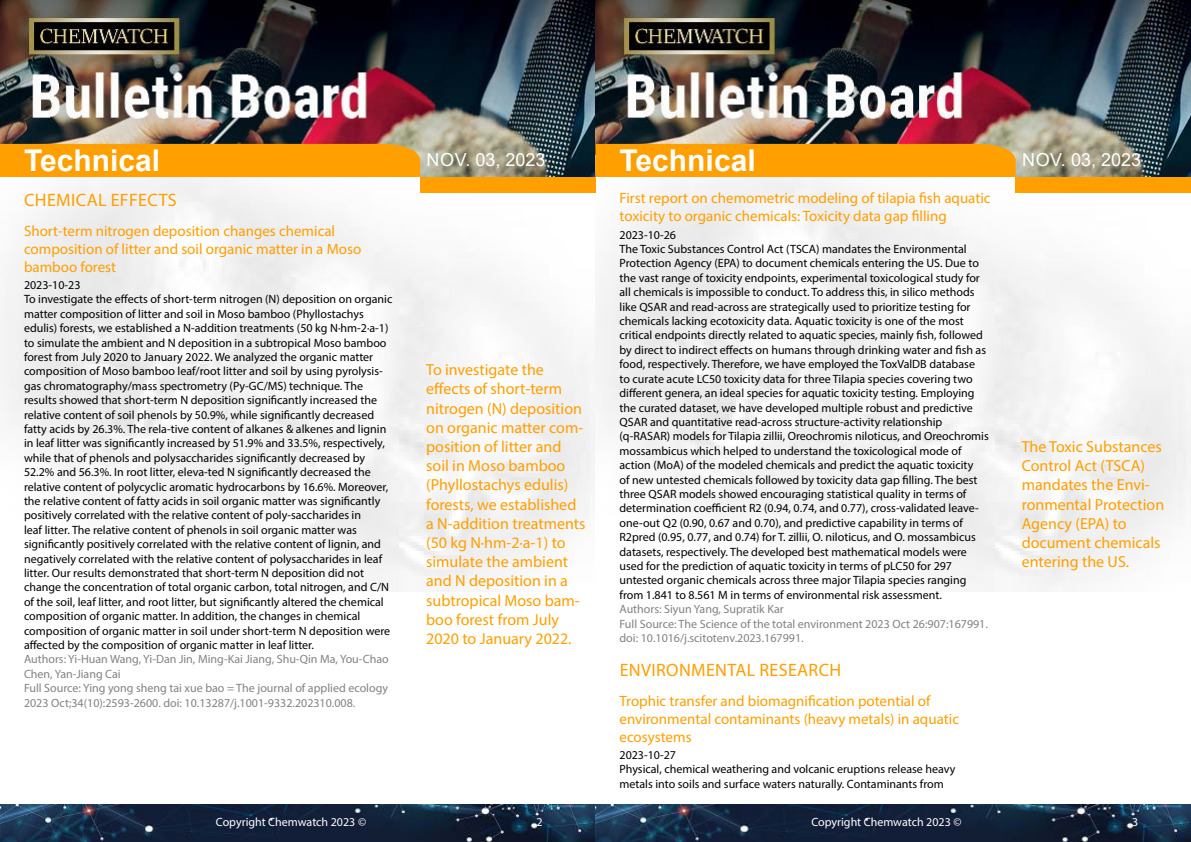
<style>
.page{position:relative;width:1191px;height:842px;background:#fff}
.page>*{position:absolute;margin:0;border:0;box-sizing:border-box;transform-origin:0 0}
.t1{font:700 30px "Arial";color:#fff}
.t2{font:18px "Myriad Pro";letter-spacing:.02em;color:#ff9f00}
.t3{font:18px "Arial";color:#fff}
.t4{font:16px/19.2px "Myriad Pro";color:#ff9f00}
.t5{font:15px/18px "Myriad Pro";color:#ff9f00}
.t6{font:12px/14.4px "Myriad Pro";color:#000}
.t7{font:12px/14.4px "Myriad Pro";color:#808285}
.t8{font:12px "Myriad Pro";color:#fff}
</style>
<div class="page">
<img style="left:0;top:0;width:1191px;height:592px">
<div style="left:420px;top:177px;width:175px;height:15px;background:#ff9f00"></div>
<div style="left:1015px;top:177px;width:176px;height:15px;background:#ff9f00"></div>
<div style="left:0;top:144px;width:420px;height:33px;background:#ff9f00"></div>
<div style="left:595px;top:144px;width:420px;height:33px;background:#ff9f00"></div>
<img style="left:0;top:804px;width:1191px;height:38px">
<h1 class="t1" style="left:24px;top:139px;width:138px">Technical</h1>
<h2 class="t2" style="left:24px;top:188px;width:154px">CHEMICAL EFFECTS</h2>
<p class="t5" style="left:24px;top:221px;width:339px">Short-term nitrogen deposition changes chemical composition of litter and soil organic matter in a Moso bamboo forest</p>
<p class="t6" style="left:24px;top:277px;width:370px">2023-10-23<br>To investigate the effects of short-term nitrogen (N) deposition on organic matter composition of litter and soil in Moso bamboo (Phyllostachys edulis) forests, we established a N-addition treatments (50 kg N·hm-2·a-1) to simulate the ambient and N deposition in a subtropical Moso bamboo forest from July 2020 to January 2022. We analyzed the organic matter composition of Moso bamboo leaf/root litter and soil by using pyrolysis&shy;gas chromatography/mass spectrometry (Py-GC/MS) technique. The results showed that short-term N deposition significantly increased the relative content of soil phenols by 50.9%, while significantly decreased fatty acids by 26.3%. The rela-tive content of alkanes &amp; alkenes and lignin in leaf litter was significantly increased by 51.9% and 33.5%, respectively, while that of phenols and polysaccharides significantly decreased by 52.2% and 56.3%. In root litter, eleva-ted N significantly decreased the relative content of polycyclic aromatic hydrocarbons by 16.6%. Moreover, the relative content of fatty acids in soil organic matter was significantly positively correlated with the relative content of poly-saccharides in<br>leaf litter. The relative content of phenols in soil organic matter was significantly positively correlated with the relative content of lignin, and negatively correlated with the relative content of polysaccharides in leaf litter. Our results demonstrated that short-term N deposition did not change the concentration of total organic carbon, total nitrogen, and C/N of the soil, leaf litter, and root litter, but significantly altered the chemical composition of organic matter. In addition, the changes in chemical composition of organic matter in soil under short-term N deposition were affected by the composition of organic matter in leaf litter.</p>
<p class="t7" style="left:24px;top:652px;width:366px">Authors: Yi-Huan Wang, Yi-Dan Jin, Ming-Kai Jiang, Shu-Qin Ma, You-Chao Chen, Yan-Jiang Cai<br>Full Source: Ying yong sheng tai xue bao = The journal of applied ecology 2023 Oct;34(10):2593-2600. doi: 10.13287/j.1001-9332.202310.008.</p>
<h1 class="t1" style="left:619px;top:139px;width:138px">Technical</h1>
<h2 class="t3" style="left:426px;top:148px;width:120px">NOV. 03, 2023</h2>
<h2 class="t3" style="left:1022px;top:148px;width:120px">NOV. 03, 2023</h2>
<p class="t4" style="left:426px;top:360px;width:161px">To investigate the effects of short-term nitrogen (N) deposition on organic matter com&shy;position of litter and soil in Moso bamboo (Phyllostachys edulis) forests, we established a N-addition treatments (50 kg N·hm-2·a-1) to simulate the ambient and N deposition in a subtropical Moso bam&shy;boo forest from July<br>2020 to January 2022.</p>
<p class="t5" style="left:619px;top:189px;width:373px">First report on chemometric modeling of tilapia fish aquatic toxicity to organic chemicals: Toxicity data gap filling</p>
<p class="t6" style="left:619px;top:227px;width:371px">2023-10-26<br>The Toxic Substances Control Act (TSCA) mandates the Environmental Protection Agency (EPA) to document chemicals entering the US. Due to the vast range of toxicity endpoints, experimental toxicological study for all chemicals is impossible to conduct. To address this, in silico methods like QSAR and read-across are strategically used to prioritize testing for chemicals lacking ecotoxicity data. Aquatic toxicity is one of the most critical endpoints directly related to aquatic species, mainly fish, followed by direct to indirect effects on humans through drinking water and fish as food, respectively. Therefore, we have employed the ToxValDB database<br>to curate acute LC50 toxicity data for three Tilapia species covering two different genera, an ideal species for aquatic toxicity testing. Employing the curated dataset, we have developed multiple robust and predictive QSAR and quantitative read-across structure-activity relationship (q-RASAR) models for Tilapia zillii, Oreochromis niloticus, and Oreochromis mossambicus which helped to understand the toxicological mode of action (MoA) of the modeled chemicals and predict the aquatic toxicity<br>of new untested chemicals followed by toxicity data gap filling. The best three QSAR models showed encouraging statistical quality in terms of determination coefficient R2 (0.94, 0.74, and 0.77), cross-validated leave&shy;one-out Q2 (0.90, 0.67 and 0.70), and predictive capability in terms of R2pred (0.95, 0.77, and 0.74) for T. zillii, O. niloticus, and O. mossambicus datasets, respectively. The developed best mathematical models were used for the prediction of aquatic toxicity in terms of pLC50 for 297 untested organic chemicals across three major Tilapia species ranging from 1.841 to 8.561 M in terms of environmental risk assessment.</p>
<p class="t7" style="left:619px;top:602px;width:370px">Authors: Siyun Yang, Supratik Kar<br>Full Source: The Science of the total environment 2023 Oct 26:907:167991. doi: 10.1016/j.scitotenv.2023.167991.</p>
<h2 class="t2" style="left:619px;top:658px;width:223px">ENVIRONMENTAL RESEARCH</h2>
<p class="t5" style="left:619px;top:691px;width:341px">Trophic transfer and biomagnification potential of environmental contaminants (heavy metals) in aquatic ecosystems</p>
<p class="t6" style="left:619px;top:747px;width:337px">2023-10-27<br>Physical, chemical weathering and volcanic eruptions release heavy metals into soils and surface waters naturally. Contaminants from</p>
<h3 class="t4" style="left:1021px;top:437px;width:144px">The Toxic Substances<br>Control Act (TSCA) mandates the Envi&shy;ronmental Protection<br>Agency (EPA) to document chemicals entering the US.</h3>
<p class="t8" style="left:216px;top:815px;width:152px">Copyright Chemwatch 2023 ©</p>
<p class="t8" style="left:536px;top:815px;width:8px">2</p>
<p class="t8" style="left:811px;top:815px;width:152px">Copyright Chemwatch 2023 ©</p>
<p class="t8" style="left:1132px;top:815px;width:8px">3</p>
</div>
